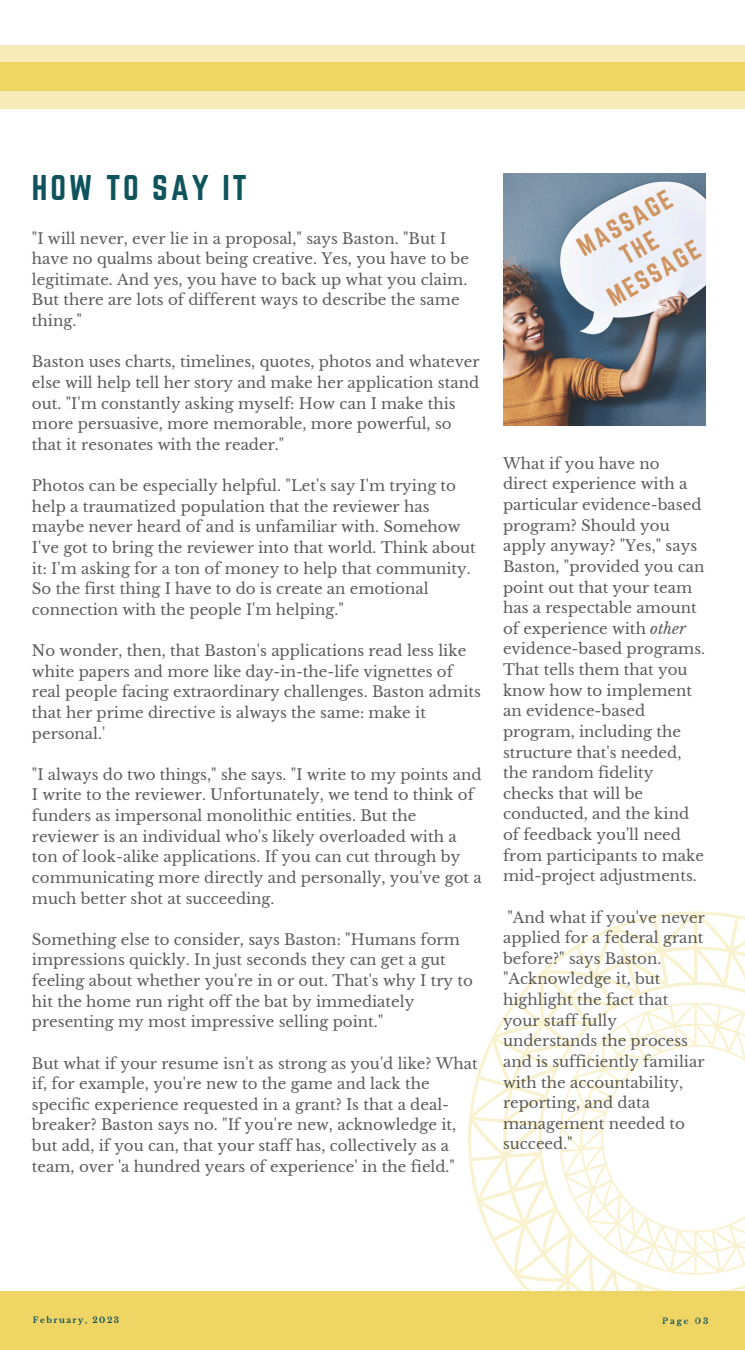
<style>
.page{position:relative;width:745px;height:1350px;background:#fff}
.page>*{position:absolute;margin:0;border:0;box-sizing:border-box;transform-origin:0 0}
.t1{font:31.25px "Norwester";letter-spacing:.09em;color:#0f535d}
.t2{font:23.75px/29px "Norwester";color:#d09461;text-align:center}
.t3{font:15px/20.6px "Libre Baskerville";color:#000}
.t4{font:700 8.25px "Libre Baskerville";letter-spacing:.18em;color:#0f535d}
.s1{font-style:italic}
</style>
<div class="page">
<div style="left:0;top:1291px;width:744px;height:59px;background:#eed564"></div>
<div style="left:0;top:46px;width:744px;height:62px;background:#f7ebb7"></div>
<div style="left:0;top:63px;width:744px;height:28px;background:#eed564"></div>
<svg style="left:468px;top:911px;width:276px;height:380px"></svg>
<img style="left:503px;top:174px;width:202px;height:252px">
<p class="t1" style="left:32px;top:168px;width:216px">HOW TO SAY IT</p>
<p class="t3" style="left:32px;top:228px;width:438px">"I will never, ever lie in a proposal," says Baston. "But I have no qualms about being creative. Yes, you have to be legitimate. And yes, you have to back up what you claim.<br>But there are lots of different ways to describe the same thing."</p>
<p class="t3" style="left:32px;top:352px;width:449px">Baston uses charts, timelines, quotes, photos and whatever else will help tell her story and make her application stand out. "I'm constantly asking myself: How can I make this more persuasive, more memorable, more powerful, so that it resonates with the reader."</p>
<p class="t3" style="left:32px;top:476px;width:445px">Photos can be especially helpful. "Let's say I'm trying to help a traumatized population that the reviewer has maybe never heard of and is unfamiliar with. Somehow I've got to bring the reviewer into that world. Think about it: I'm asking for a ton of money to help that community.<br>So the first thing I have to do is create an emotional connection with the people I'm helping."</p>
<p class="t3" style="left:32px;top:641px;width:450px">No wonder, then, that Baston's applications read less like white papers and more like day-in-the-life vignettes of real people facing extraordinary challenges. Baston admits that her prime directive is always the same: make it personal.'</p>
<p class="t3" style="left:32px;top:764px;width:451px">"I always do two things," she says. "I write to my points and I write to the reviewer. Unfortunately, we tend to think of funders as impersonal monolithic entities. But the reviewer is an individual who's likely overloaded with a ton of look-alike applications. If you can cut through by communicating more directly and personally, you've got a much better shot at succeeding.</p>
<p class="t3" style="left:32px;top:929px;width:442px">Something else to consider, says Baston: "Humans form impressions quickly. In just seconds they can get a gut feeling about whether you're in or out. That's why I try to hit the home run right off the bat by immediately presenting my most impressive selling point."</p>
<p class="t3" style="left:32px;top:1053px;width:447px">But what if your resume isn't as strong as you'd like? What if, for example, you're new to the game and lack the specific experience requested in a grant? Is that a deal&shy;breaker? Baston says no. "If you're new, acknowledge it, but add, if you can, that your staff has, collectively as a team, over 'a hundred years of experience' in the field."</p>
<p class="t2" style="left:572px;top:236px;width:106px;rotate:-30deg">MASSAGE<br>THE<br>MESSAGE</p>
<p class="t3" style="left:503px;top:453px;width:203px">What if you have no direct experience with a particular evidence-based program? Should you apply anyway? "Yes," says<br>Baston, "provided you can point out that your team has a respectable amount of experience with <span class="s1">other </span>evidence-based programs.<br>That tells them that you know how to implement an evidence-based program, including the structure that's needed, the random fidelity checks that will be conducted, and the kind of feedback you'll need from participants to make mid-project adjustments.</p>
<p class="t3" style="left:503px;top:907px;width:203px">"And what if you've never applied for a federal grant before?" says Baston. "Acknowledge it, but highlight the fact that your staff fully understands the process and is sufficiently familiar with the accountability, reporting, and data management needed to succeed."</p>
<h2 class="t4" style="left:33px;top:1315px;width:88px">February, 2023</h2>
<p class="t4" style="left:662px;top:1316px;width:48px">Page 03</p>
</div>
